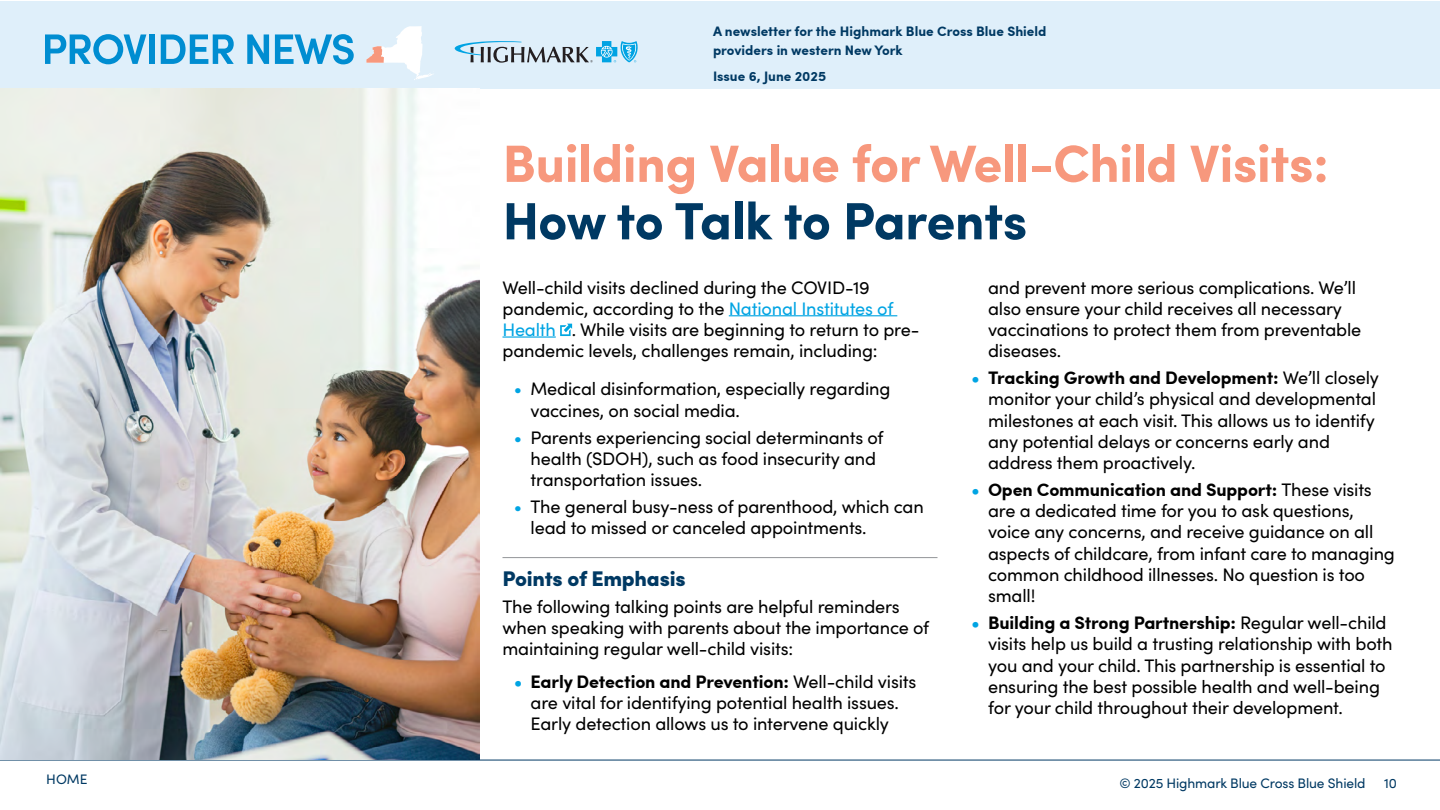
<style>
.page{position:relative;width:1440px;height:810px;background:#fff}
.page>*{position:absolute;margin:0;border:0;box-sizing:border-box;transform-origin:0 0}
.t1{font:700 52.5px "Sofia Pro";letter-spacing:-.01em;color:#f7987d}
.t2{font:700 52.5px "Sofia Pro";letter-spacing:-.015em;color:#003963}
.t3{font:900 21.25px "Sofia Pro";letter-spacing:-.01em;color:#003963}
.t4{font:18.12px/21.2px "Sofia Pro";letter-spacing:-.01em;color:#000}
.t5{font:700 13.75px/18.8px "Sofia Pro";color:#003963}
.t6{font:13.75px "Sofia Pro";letter-spacing:-.01em;color:#003963}
.s1{color:#00a4e3}
.s2{font-weight:700;color:#00a4e3}
.s3{font-weight:700}
</style>
<div class="page">
<div style="left:0;top:1px;width:1440px;height:88px;background:#dfeffa"></div>
<hr style="left:0;top:760px;width:1440px;height:1px;background:#003963">
<svg style="left:455px;top:41px;width:183px;height:22px"></svg>
<svg style="left:45px;top:34px;width:101px;height:30px"></svg>
<div style="left:149px;top:34px;width:6px;height:30px;background:#008dd1"></div>
<svg style="left:161px;top:34px;width:73px;height:30px"></svg>
<svg style="left:247px;top:34px;width:22px;height:30px"></svg>
<svg style="left:275px;top:34px;width:79px;height:30px"></svg>
<svg style="left:366px;top:26px;width:67px;height:54px"></svg>
<hr style="left:729px;top:315px;width:168px;height:1px;background:#00a4e3">
<hr style="left:502px;top:336px;width:54px;height:2px;background:#00a4e3">
<hr style="left:502px;top:557px;width:436px;height:1px;background:#939598">
<svg style="left:560px;top:324px;width:12px;height:12px"></svg>
<img style="left:0;top:89px;width:480px;height:671px">
<p class="t5" style="left:713px;top:21px;width:335px">A newsletter for the Highmark Blue Cross Blue Shield providers in western New York</p>
<p class="t5" style="left:713px;top:66px;width:115px">Issue 6, June 2025</p>
<h1 class="t1" style="left:502px;top:123px;width:828px">Building Value for Well-Child Visits:</h1>
<h1 class="t2" style="left:502px;top:181px;width:526px">How to Talk to Parents</h1>
<p class="t4" style="left:502px;top:276px;width:418px">Well-child visits declined during the COVID-19 pandemic, according to the <span class="s1">National Institutes of Health</span> . While visits are beginning to return to pre&shy;pandemic levels, challenges remain, including:</p>
<p class="t4" style="left:531px;top:377px;width:361px;text-indent:-17px"><span class="s1">•</span> Medical disinformation, especially regarding vaccines, on social media.</p>
<p class="t4" style="left:531px;top:426px;width:354px;text-indent:-17px"><span class="s1">•</span> Parents experiencing social determinants of health (SDOH), such as food insecurity and transportation issues.</p>
<p class="t4" style="left:531px;top:495px;width:395px;text-indent:-17px"><span class="s1">•</span> The general busy-ness of parenthood, which can lead to missed or canceled appointments.</p>
<p class="t3" style="left:502px;top:562px;width:185px">Points of Emphasis</p>
<p class="t4" style="left:502px;top:595px;width:428px">The following talking points are helpful reminders when speaking with parents about the importance of maintaining regular well-child visits:</p>
<p class="t4" style="left:514px;top:670px;width:404px;text-align:center"><span class="s2">•</span> <span class="s3">Early Detection and Prevention:</span> Well-child visits are vital for identifying potential health issues.<br>Early detection allows us to intervene quickly</p>
<p class="t4" style="left:988px;top:276px;width:375px">and prevent more serious complications. We’ll also ensure your child receives all necessary vaccinations to protect them from preventable diseases.</p>
<p class="t4" style="left:988px;top:366px;width:392px;text-indent:-17px"><span class="s2">•</span> <span class="s3">Tracking Growth and Development:</span> We’ll closely monitor your child’s physical and developmental milestones at each visit. This allows us to identify any potential delays or concerns early and address them proactively.</p>
<p class="t4" style="left:988px;top:478px;width:408px;text-indent:-17px"><span class="s2">•</span> <span class="s3">Open Communication and Support:</span> These visits are a dedicated time for you to ask questions, voice any concerns, and receive guidance on all aspects of childcare, from infant care to managing common childhood illnesses. No question is too small!</p>
<p class="t4" style="left:988px;top:611px;width:406px;text-indent:-17px"><span class="s2">•</span> <span class="s3">Building a Strong Partnership:</span> Regular well-child visits help us build a trusting relationship with both you and your child. This partnership is essential to ensuring the best possible health and well-being for your child throughout their development.</p>
<p class="t6" style="left:46px;top:770px;width:43px">HOME</p>
<p class="t6" style="left:1119px;top:773px;width:248px">© 2025 Highmark Blue Cross Blue Shield</p>
<p class="t6" style="left:1384px;top:773px;width:14px">10</p>
</div>
